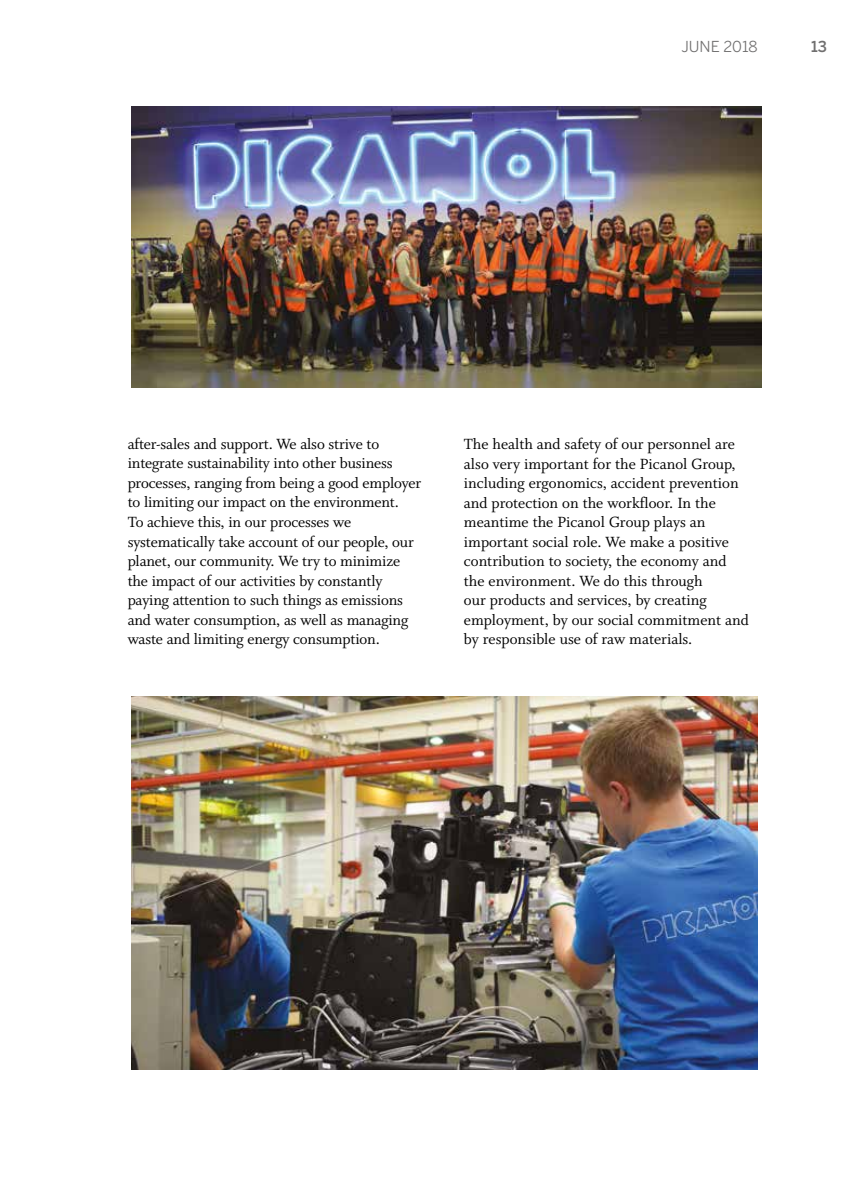
<style>
.page{position:relative;width:864px;height:1191px;background:#fff}
.page>*{position:absolute;margin:0;border:0;box-sizing:border-box;transform-origin:0 0}
.t1{font:16.5px/19.5px "Whitman Roman LF";letter-spacing:-.01em;color:#000}
.t2{font:15px "Benton Sans";color:#706f6f}
.t3{font:500 15px "Benton Sans";color:#706f6f}
</style>
<div class="page">
<img style="left:132px;top:697px;width:625px;height:372px">
<img style="left:132px;top:106px;width:629px;height:282px">
<p class="t2" style="left:681px;top:37px;width:78px">JUNE 2018</p>
<p class="t3" style="left:810px;top:37px;width:17px">13</p>
<p class="t1" style="left:128px;top:434px;width:295px">after-sales and support. We also strive to integrate sustainability into other business processes, ranging from being a good employer to limiting our impact on the environment.<br>To achieve this, in our processes we systematically take account of our people, our planet, our community. We try to minimize the impact of our activities by constantly paying attention to such things as emissions and water consumption, as well as managing waste and limiting energy consumption.</p>
<p class="t1" style="left:463px;top:434px;width:286px">The health and safety of our personnel are also very important for the Picanol Group, including ergonomics, accident prevention and protection on the workfloor. In the meantime the Picanol Group plays an important social role. We make a positive contribution to society, the economy and the environment. We do this through<br>our products and services, by creating employment, by our social commitment and by responsible use of raw materials.</p>
</div>
